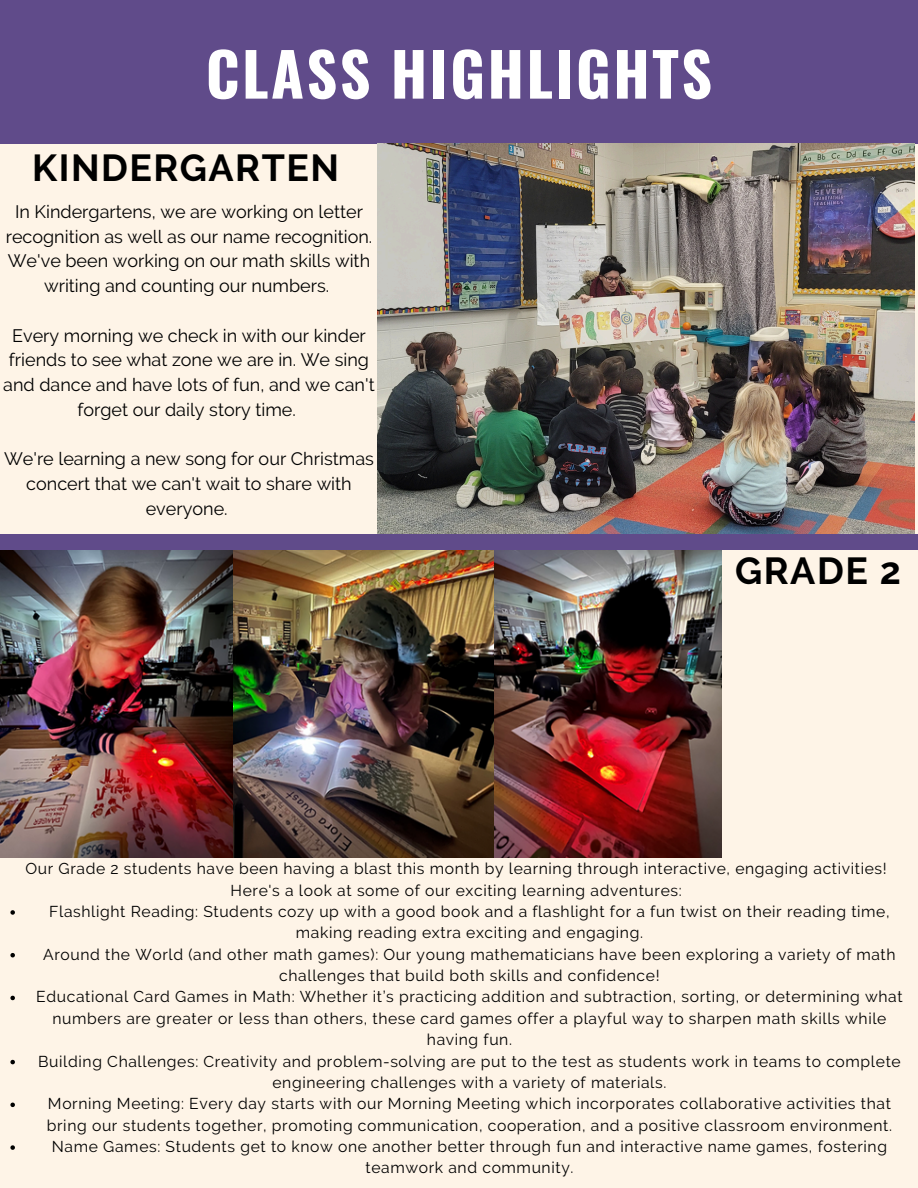
<style>
.page{position:relative;width:918px;height:1188px;background:#fef4e7}
.page>*{position:absolute;margin:0;border:0;box-sizing:border-box;transform-origin:0 0}
.t1{font:700 60px "Oswald";letter-spacing:.04em;color:#fff}
.t2{font:700 37.5px "Raleway";letter-spacing:.04em;color:#000}
.t3{font:18px/24.8px "Raleway";color:#000;text-align:center}
.t4{font:15.75px "Raleway";letter-spacing:.04em;color:#000}
</style>
<div class="page">
<div style="left:0;top:0;width:918px;height:144px;background:#604b8a"></div>
<img style="left:377px;top:144px;width:538px;height:390px">
<img style="left:494px;top:550px;width:228px;height:307px">
<img style="left:233px;top:550px;width:261px;height:307px">
<img style="left:1px;top:550px;width:232px;height:307px">
<svg style="left:10px;top:910px;width:5px;height:5px"></svg>
<svg style="left:10px;top:953px;width:5px;height:4px"></svg>
<svg style="left:10px;top:996px;width:5px;height:4px"></svg>
<svg style="left:10px;top:1060px;width:5px;height:4px"></svg>
<svg style="left:10px;top:1103px;width:5px;height:4px"></svg>
<svg style="left:10px;top:1145px;width:5px;height:5px"></svg>
<div style="left:1px;top:534px;width:917px;height:16px;background:#604b8a"></div>
<h1 class="t1" style="left:206px;top:27px;width:508px">CLASS HIGHLIGHTS</h1>
<p class="t2" style="left:32px;top:145px;width:308px">KINDERGARTEN</p>
<h2 class="t3" style="left:6px;top:199px;width:368px">In Kindergartens, we are working on letter recognition as well as our name recognition.<br>We've been working on our math skills with writing and counting our numbers.</h2>
<h3 class="t3" style="left:3px;top:323px;width:373px">Every morning we check in with our kinder friends to see what zone we are in. We sing and dance and have lots of fun, and we can't forget our daily story time.</h3>
<h3 class="t3" style="left:4px;top:447px;width:371px">We're learning a new song for our Christmas concert that we can't wait to share with everyone.</h3>
<h3 class="t2" style="left:735px;top:549px;width:167px">GRADE 2</h3>
<p class="t4" style="left:25px;top:859px;width:863px">Our Grade 2 students have been having a blast this month by learning through interactive, engaging activities!</p>
<p class="t4" style="left:231px;top:881px;width:453px">Here's a look at some of our exciting learning adventures:</p>
<p class="t4" style="left:49px;top:902px;width:842px">Flashlight Reading: Students cozy up with a good book and a flashlight for a fun twist on their reading time,</p>
<p class="t4" style="left:296px;top:924px;width:349px">making reading extra exciting and engaging.</p>
<p class="t4" style="left:43px;top:945px;width:854px">Around the World (and other math games): Our young mathematicians have been exploring a variety of math</p>
<p class="t4" style="left:279px;top:966px;width:382px">challenges that build both skills and confidence!</p>
<p class="t4" style="left:36px;top:988px;width:868px">Educational Card Games in Math: Whether it’s practicing addition and subtraction, sorting, or determining what</p>
<p class="t4" style="left:52px;top:1009px;width:836px">numbers are greater or less than others, these card games offer a playful way to sharpen math skills while</p>
<p class="t4" style="left:427px;top:1030px;width:87px">having fun.</p>
<p class="t4" style="left:38px;top:1052px;width:864px">Building Challenges: Creativity and problem-solving are put to the test as students work in teams to complete</p>
<p class="t4" style="left:272px;top:1073px;width:395px">engineering challenges with a variety of materials.</p>
<p class="t4" style="left:48px;top:1095px;width:844px">Morning Meeting: Every day starts with our Morning Meeting which incorporates collaborative activities that</p>
<p class="t4" style="left:47px;top:1116px;width:847px">bring our students together, promoting communication, cooperation, and a positive classroom environment.</p>
<p class="t4" style="left:52px;top:1137px;width:837px">Name Games: Students get to know one another better through fun and interactive name games, fostering</p>
<p class="t4" style="left:366px;top:1159px;width:209px">teamwork and community.</p>
</div>
